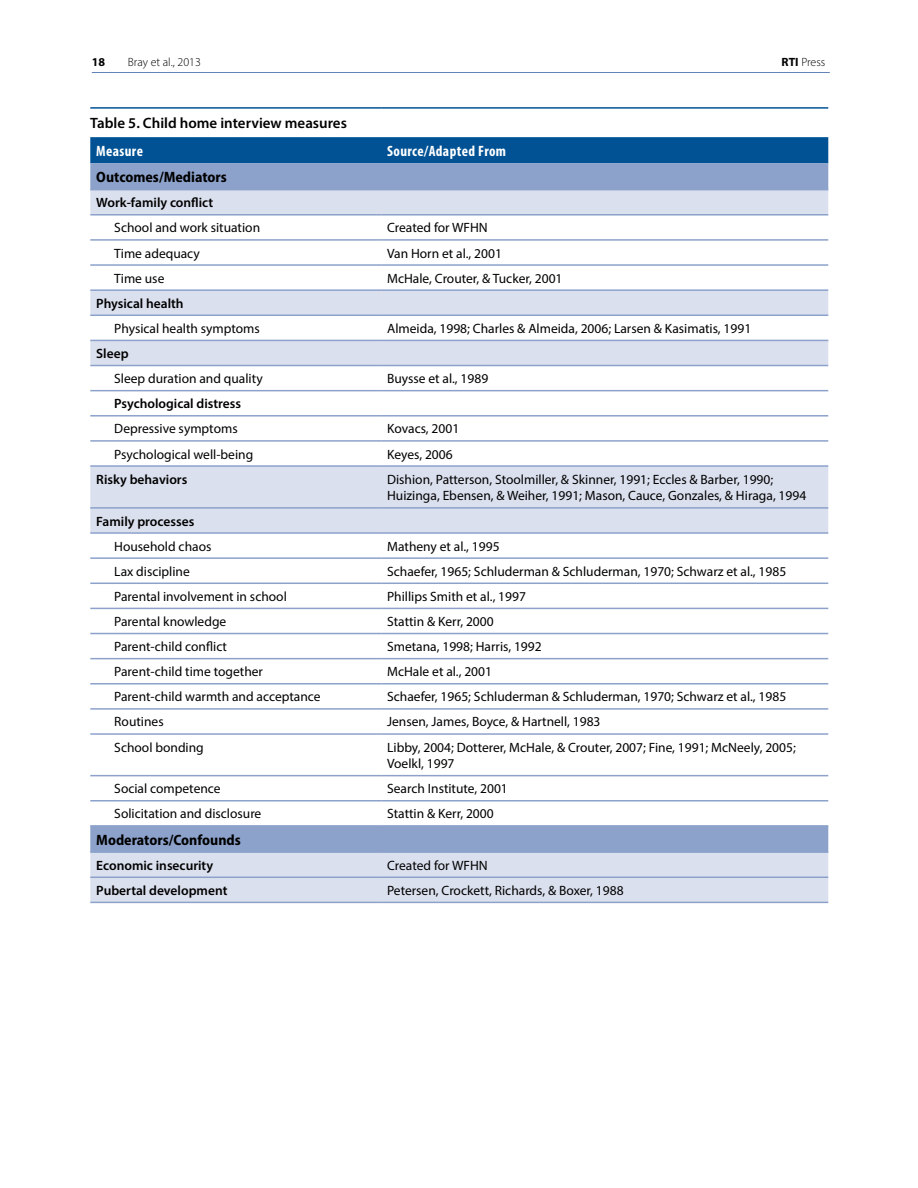
<style>
.page{position:relative;width:918px;height:1188px;background:#fff}
.page>*{position:absolute;margin:0;border:0;box-sizing:border-box;transform-origin:0 0}
.t1{font:700 semi-condensed 15px "Myriad Pro";color:#000}
.t2{font:600 15px "Myriad Pro";color:#000}
.t3{font:700 condensed 15px "Myriad Pro";letter-spacing:.025em;color:#fff}
.t4{font:13.5px/16.5px "Myriad Pro";color:#000}
.t5{font:600 13.5px "Myriad Pro";color:#000}
.t6{font:300 12px "Myriad Pro";color:#000}
.t7{font:700 12px "Myriad Pro";color:#000}
.s1{font-weight:700}
</style>
<div class="page">
<hr style="left:92px;top:72px;width:738px;height:1px;background:#6082b6">
<div style="left:90px;top:137px;width:738px;height:26px;background:#005295"></div>
<div style="left:90px;top:163px;width:738px;height:26px;background:#8ca2cb"></div>
<svg style="left:90px;top:190px;width:738px;height:712px"></svg>
<hr style="left:90px;top:107px;width:291px;height:2px;background:#005295">
<hr style="left:381px;top:107px;width:447px;height:2px;background:#005295">
<hr style="left:90px;top:189px;width:291px;height:1px;background:#8ca2cb">
<hr style="left:381px;top:189px;width:447px;height:1px;background:#8ca2cb">
<hr style="left:90px;top:214px;width:291px;height:2px;background:#8ca2cb">
<hr style="left:381px;top:214px;width:447px;height:2px;background:#8ca2cb">
<hr style="left:90px;top:239px;width:291px;height:2px;background:#8ca2cb">
<hr style="left:381px;top:239px;width:447px;height:2px;background:#8ca2cb">
<hr style="left:90px;top:264px;width:291px;height:2px;background:#8ca2cb">
<hr style="left:381px;top:264px;width:447px;height:2px;background:#8ca2cb">
<hr style="left:90px;top:289px;width:291px;height:2px;background:#8ca2cb">
<hr style="left:381px;top:289px;width:447px;height:2px;background:#8ca2cb">
<hr style="left:90px;top:315px;width:291px;height:1px;background:#8ca2cb">
<hr style="left:381px;top:315px;width:447px;height:1px;background:#8ca2cb">
<hr style="left:90px;top:340px;width:291px;height:1px;background:#8ca2cb">
<hr style="left:381px;top:340px;width:447px;height:1px;background:#8ca2cb">
<hr style="left:90px;top:365px;width:291px;height:1px;background:#8ca2cb">
<hr style="left:381px;top:365px;width:447px;height:1px;background:#8ca2cb">
<hr style="left:90px;top:390px;width:291px;height:1px;background:#8ca2cb">
<hr style="left:381px;top:390px;width:447px;height:1px;background:#8ca2cb">
<hr style="left:90px;top:415px;width:291px;height:2px;background:#8ca2cb">
<hr style="left:381px;top:415px;width:447px;height:2px;background:#8ca2cb">
<hr style="left:90px;top:440px;width:291px;height:2px;background:#8ca2cb">
<hr style="left:381px;top:440px;width:447px;height:2px;background:#8ca2cb">
<hr style="left:90px;top:465px;width:291px;height:2px;background:#8ca2cb">
<hr style="left:381px;top:465px;width:447px;height:2px;background:#8ca2cb">
<hr style="left:90px;top:507px;width:291px;height:2px;background:#8ca2cb">
<hr style="left:381px;top:507px;width:447px;height:2px;background:#8ca2cb">
<hr style="left:90px;top:532px;width:291px;height:2px;background:#8ca2cb">
<hr style="left:381px;top:532px;width:447px;height:2px;background:#8ca2cb">
<hr style="left:90px;top:557px;width:291px;height:2px;background:#8ca2cb">
<hr style="left:381px;top:557px;width:447px;height:2px;background:#8ca2cb">
<hr style="left:90px;top:583px;width:291px;height:1px;background:#8ca2cb">
<hr style="left:381px;top:583px;width:447px;height:1px;background:#8ca2cb">
<hr style="left:90px;top:608px;width:291px;height:1px;background:#8ca2cb">
<hr style="left:381px;top:608px;width:447px;height:1px;background:#8ca2cb">
<hr style="left:90px;top:633px;width:291px;height:1px;background:#8ca2cb">
<hr style="left:381px;top:633px;width:447px;height:1px;background:#8ca2cb">
<hr style="left:90px;top:658px;width:291px;height:1px;background:#8ca2cb">
<hr style="left:381px;top:658px;width:447px;height:1px;background:#8ca2cb">
<hr style="left:90px;top:683px;width:291px;height:2px;background:#8ca2cb">
<hr style="left:381px;top:683px;width:447px;height:2px;background:#8ca2cb">
<hr style="left:90px;top:708px;width:291px;height:2px;background:#8ca2cb">
<hr style="left:381px;top:708px;width:447px;height:2px;background:#8ca2cb">
<hr style="left:90px;top:733px;width:291px;height:2px;background:#8ca2cb">
<hr style="left:381px;top:733px;width:447px;height:2px;background:#8ca2cb">
<hr style="left:90px;top:775px;width:291px;height:1px;background:#8ca2cb">
<hr style="left:381px;top:775px;width:447px;height:1px;background:#8ca2cb">
<hr style="left:90px;top:800px;width:291px;height:2px;background:#8ca2cb">
<hr style="left:381px;top:800px;width:447px;height:2px;background:#8ca2cb">
<hr style="left:90px;top:825px;width:291px;height:2px;background:#8ca2cb">
<hr style="left:381px;top:825px;width:447px;height:2px;background:#8ca2cb">
<hr style="left:90px;top:851px;width:291px;height:2px;background:#8ca2cb">
<hr style="left:381px;top:851px;width:447px;height:2px;background:#8ca2cb">
<hr style="left:90px;top:877px;width:291px;height:1px;background:#8ca2cb">
<hr style="left:381px;top:877px;width:447px;height:1px;background:#8ca2cb">
<hr style="left:90px;top:902px;width:291px;height:1px;background:#8ca2cb">
<hr style="left:381px;top:902px;width:447px;height:1px;background:#8ca2cb">
<p class="t7" style="left:92px;top:54px;width:15px">18</p>
<p class="t6" style="left:128px;top:55px;width:75px">Bray et al., 2013</p>
<p class="t6" style="left:782px;top:55px;width:45px"><span class="s1">RTI</span> Press</p>
<p class="t2" style="left:90px;top:114px;width:258px">Table 5. Child home interview measures</p>
<p class="t3" style="left:96px;top:142px;width:48px">Measure</p>
<p class="t3" style="left:387px;top:142px;width:120px">Source/Adapted From</p>
<p class="t1" style="left:96px;top:167px;width:132px">Outcomes/Mediators</p>
<p class="t5" style="left:96px;top:194px;width:119px">Work-family conflict</p>
<p class="t4" style="left:114px;top:219px;width:147px">School and work situation</p>
<p class="t4" style="left:387px;top:219px;width:102px">Created for WFHN</p>
<p class="t4" style="left:114px;top:245px;width:87px">Time adequacy</p>
<p class="t4" style="left:387px;top:245px;width:116px">Van Horn et al., 2001</p>
<p class="t4" style="left:114px;top:270px;width:52px">Time use</p>
<p class="t4" style="left:387px;top:270px;width:177px">McHale, Crouter, &amp; Tucker, 2001</p>
<p class="t5" style="left:96px;top:295px;width:89px">Physical health</p>
<p class="t4" style="left:114px;top:320px;width:147px">Physical health symptoms</p>
<p class="t4" style="left:387px;top:320px;width:366px">Almeida, 1998; Charles &amp; Almeida, 2006; Larsen &amp; Kasimatis, 1991</p>
<p class="t5" style="left:96px;top:345px;width:34px">Sleep</p>
<p class="t4" style="left:114px;top:370px;width:150px">Sleep duration and quality</p>
<p class="t4" style="left:387px;top:370px;width:103px">Buysse et al., 1989</p>
<p class="t5" style="left:114px;top:395px;width:128px">Psychological distress</p>
<p class="t4" style="left:114px;top:420px;width:125px">Depressive symptoms</p>
<p class="t4" style="left:387px;top:420px;width:74px">Kovacs, 2001</p>
<p class="t4" style="left:114px;top:446px;width:140px">Psychological well-being</p>
<p class="t4" style="left:387px;top:446px;width:67px">Keyes, 2006</p>
<p class="t5" style="left:96px;top:471px;width:93px">Risky behaviors</p>
<p class="t4" style="left:387px;top:471px;width:421px">Dishion, Patterson, Stoolmiller, &amp; Skinner, 1991; Eccles &amp; Barber, 1990;<br>Huizinga, Ebensen, &amp; Weiher, 1991; Mason, Cauce, Gonzales, &amp; Hiraga, 1994</p>
<p class="t5" style="left:96px;top:512px;width:100px">Family processes</p>
<p class="t4" style="left:114px;top:538px;width:99px">Household chaos</p>
<p class="t4" style="left:387px;top:538px;width:114px">Matheny et al., 1995</p>
<p class="t4" style="left:114px;top:563px;width:77px">Lax discipline</p>
<p class="t4" style="left:387px;top:563px;width:401px">Schaefer, 1965; Schluderman &amp; Schluderman, 1970; Schwarz et al., 1985</p>
<p class="t4" style="left:114px;top:588px;width:174px">Parental involvement in school</p>
<p class="t4" style="left:387px;top:588px;width:140px">Phillips Smith et al., 1997</p>
<p class="t4" style="left:114px;top:613px;width:114px">Parental knowledge</p>
<p class="t4" style="left:387px;top:613px;width:108px">Stattin &amp; Kerr, 2000</p>
<p class="t4" style="left:114px;top:638px;width:114px">Parent-child conflict</p>
<p class="t4" style="left:387px;top:638px;width:156px">Smetana, 1998; Harris, 1992</p>
<p class="t4" style="left:114px;top:663px;width:150px">Parent-child time together</p>
<p class="t4" style="left:387px;top:663px;width:106px">McHale et al., 2001</p>
<p class="t4" style="left:114px;top:688px;width:208px">Parent-child warmth and acceptance</p>
<p class="t4" style="left:387px;top:688px;width:401px">Schaefer, 1965; Schluderman &amp; Schluderman, 1970; Schwarz et al., 1985</p>
<p class="t4" style="left:114px;top:714px;width:51px">Routines</p>
<p class="t4" style="left:387px;top:714px;width:215px">Jensen, James, Boyce, &amp; Hartnell, 1983</p>
<p class="t4" style="left:114px;top:739px;width:91px">School bonding</p>
<p class="t4" style="left:387px;top:739px;width:410px">Libby, 2004; Dotterer, McHale, &amp; Crouter, 2007; Fine, 1991; McNeely, 2005;<br>Voelkl, 1997</p>
<p class="t4" style="left:114px;top:780px;width:108px">Social competence</p>
<p class="t4" style="left:387px;top:780px;width:122px">Search Institute, 2001</p>
<p class="t4" style="left:114px;top:805px;width:149px">Solicitation and disclosure</p>
<p class="t4" style="left:387px;top:805px;width:108px">Stattin &amp; Kerr, 2000</p>
<p class="t1" style="left:96px;top:830px;width:146px">Moderators/Confounds</p>
<p class="t5" style="left:96px;top:857px;width:118px">Economic insecurity</p>
<p class="t4" style="left:387px;top:857px;width:102px">Created for WFHN</p>
<p class="t5" style="left:96px;top:882px;width:133px">Pubertal development</p>
<p class="t4" style="left:387px;top:882px;width:238px">Petersen, Crockett, Richards, &amp; Boxer, 1988</p>
</div>
